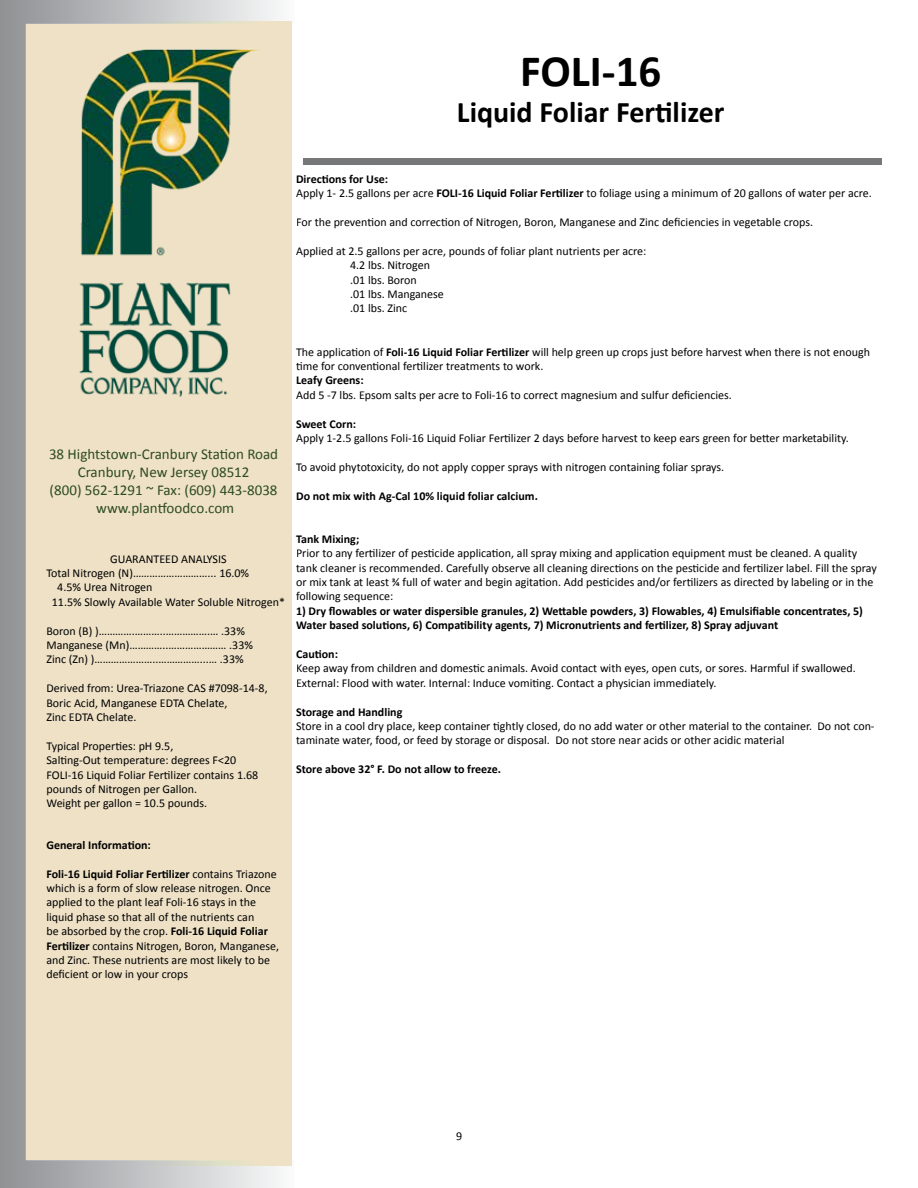
<style>
.page{position:relative;width:918px;height:1188px;background:#fff}
.page>*{position:absolute;margin:0;border:0;box-sizing:border-box;transform-origin:0 0}
.t1{font:700 45px "Calibri";color:#000}
.t2{font:700 30px "Calibri";color:#000}
.t3{font:15px/18px "Calibri";color:#2e4b22;text-align:center}
.t4{font:12px/14.4px "Calibri";color:#000}
.t5{font:700 12px/14.4px "Calibri";color:#000}
.s1{font-weight:700}
</style>
<div class="page">
<svg style="left:0;top:0;width:292px;height:1188px;background:#e0d6c0"></svg>
<div style="left:303px;top:158px;width:579px;height:7px;background:#757779"></div>
<img style="left:46px;top:28px;width:233px;height:408px">
<h1 class="t1" style="left:520px;top:42px;width:143px">FOLI-16</h1>
<h2 class="t2" style="left:457px;top:92px;width:269px">Liquid Foliar Fertilizer</h2>
<p class="t3" style="left:49px;top:445px;width:231px">38 Hightstown-Cranbury Station Road<br>Cranbury, New Jersey 08512<br>(800) 562-1291 ~ Fax: (609) 443-8038 www.plantfoodco.com</p>
<p class="t4" style="left:110px;top:551px;width:118px">GUARANTEED ANALYSIS</p>
<p class="t4" style="left:46px;top:566px;width:204px">Total Nitrogen (N)………………………... 16.0%</p>
<p class="t4" style="left:57px;top:580px;width:97px">4.5% Urea Nitrogen</p>
<p class="t4" style="left:52px;top:595px;width:235px">11.5% Slowly Available Water Soluble Nitrogen*</p>
<p class="t4" style="left:46px;top:623px;width:208px">Boron (B) )………….………..…………….… .33%<br>Manganese (Mn)…………..………………… .33%<br>Zinc (Zn) )…………………..……………...… .33%</p>
<p class="t4" style="left:46px;top:681px;width:223px">Derived from: Urea-Triazone CAS #7098-14-8,<br>Boric Acid, Manganese EDTA Chelate,<br>Zinc EDTA Chelate.</p>
<p class="t4" style="left:46px;top:739px;width:213px">Typical Properties: pH 9.5,<br>Salting-Out temperature: degrees F&lt;20<br>FOLI-16 Liquid Foliar Fertilizer contains 1.68 pounds of Nitrogen per Gallon.<br>Weight per gallon = 10.5 pounds.</p>
<p class="t4" style="left:296px;top:172px;width:577px"><span class="s1">Directions for Use:<br></span>Apply 1- 2.5 gallons per acre <span class="s1">FOLI-16 Liquid Foliar Fertilizer</span> to foliage using a minimum of 20 gallons of water per acre.</p>
<p class="t4" style="left:296px;top:215px;width:518px">For the prevention and correction of Nitrogen, Boron, Manganese and Zinc deficiencies in vegetable crops.</p>
<p class="t4" style="left:350px;top:244px;width:298px;text-indent:-54px">Applied at 2.5 gallons per acre, pounds of foliar plant nutrients per acre:<br>4.2 lbs. Nitrogen<br>.01 lbs. Boron<br>.01 lbs. Manganese<br>.01 lbs. Zinc</p>
<p class="t4" style="left:296px;top:344px;width:575px">The application of <span class="s1">Foli-16 Liquid Foliar Fertilizer</span> will help green up crops just before harvest when there is not enough time for conventional fertilizer treatments to work.</p>
<p class="t5" style="left:296px;top:373px;width:69px">Leafy Greens:</p>
<p class="t4" style="left:296px;top:388px;width:437px">Add 5 -7 lbs. Epsom salts per acre to Foli-16 to correct magnesium and sulfur deficiencies.</p>
<p class="t5" style="left:296px;top:416px;width:62px">Sweet Corn:</p>
<p class="t4" style="left:296px;top:431px;width:554px">Apply 1-2.5 gallons Foli-16 Liquid Foliar Fertilizer 2 days before harvest to keep ears green for better marketability.</p>
<p class="t4" style="left:296px;top:460px;width:430px">To avoid phytotoxicity, do not apply copper sprays with nitrogen containing foliar sprays.</p>
<p class="t5" style="left:296px;top:488px;width:243px">Do not mix with Ag-Cal 10% liquid foliar calcium.</p>
<p class="t5" style="left:296px;top:532px;width:65px">Tank Mixing;</p>
<p class="t4" style="left:296px;top:546px;width:582px">Prior to any fertilizer of pesticide application, all spray mixing and application equipment must be cleaned. A quality tank cleaner is recommended. Carefully observe all cleaning directions on the pesticide and fertilizer label. Fill the spray or mix tank at least ¾ full of water and begin agitation. Add pesticides and/or fertilizers as directed by labeling or in the following sequence:</p>
<p class="t5" style="left:296px;top:604px;width:568px">1) Dry flowables or water dispersible granules, 2) Wettable powders, 3) Flowables, 4) Emulsifiable concentrates, 5)<br>Water based solutions, 6) Compatibility agents, 7) Micronutrients and fertilizer, 8) Spray adjuvant</p>
<p class="t5" style="left:296px;top:647px;width:43px">Caution:</p>
<p class="t4" style="left:296px;top:661px;width:561px">Keep away from children and domestic animals. Avoid contact with eyes, open cuts, or sores. Harmful if swallowed.<br>External: Flood with water. Internal: Induce vomiting. Contact a physician immediately.</p>
<p class="t5" style="left:296px;top:704px;width:108px">Storage and Handling</p>
<p class="t4" style="left:296px;top:719px;width:580px">Store in a cool dry place, keep container tightly closed, do no add water or other material to the container. Do not con&shy;taminate water, food, or feed by storage or disposal. Do not store near acids or other acidic material</p>
<p class="t5" style="left:296px;top:762px;width:206px">Store above 32° F. Do not allow to freeze.</p>
<p class="t5" style="left:46px;top:838px;width:106px">General Information:</p>
<p class="t4" style="left:46px;top:866px;width:234px"><span class="s1">Foli-16 Liquid Foliar Fertilizer</span> contains Triazone which is a form of slow release nitrogen. Once applied to the plant leaf Foli-16 stays in the liquid phase so that all of the nutrients can<br>be absorbed by the crop. <span class="s1">Foli-16 Liquid Foliar Fertilizer</span> contains Nitrogen, Boron, Manganese, and Zinc. These nutrients are most likely to be deficient or low in your crops</p>
<p class="t4" style="left:456px;top:1129px;width:8px">9</p>
</div>
